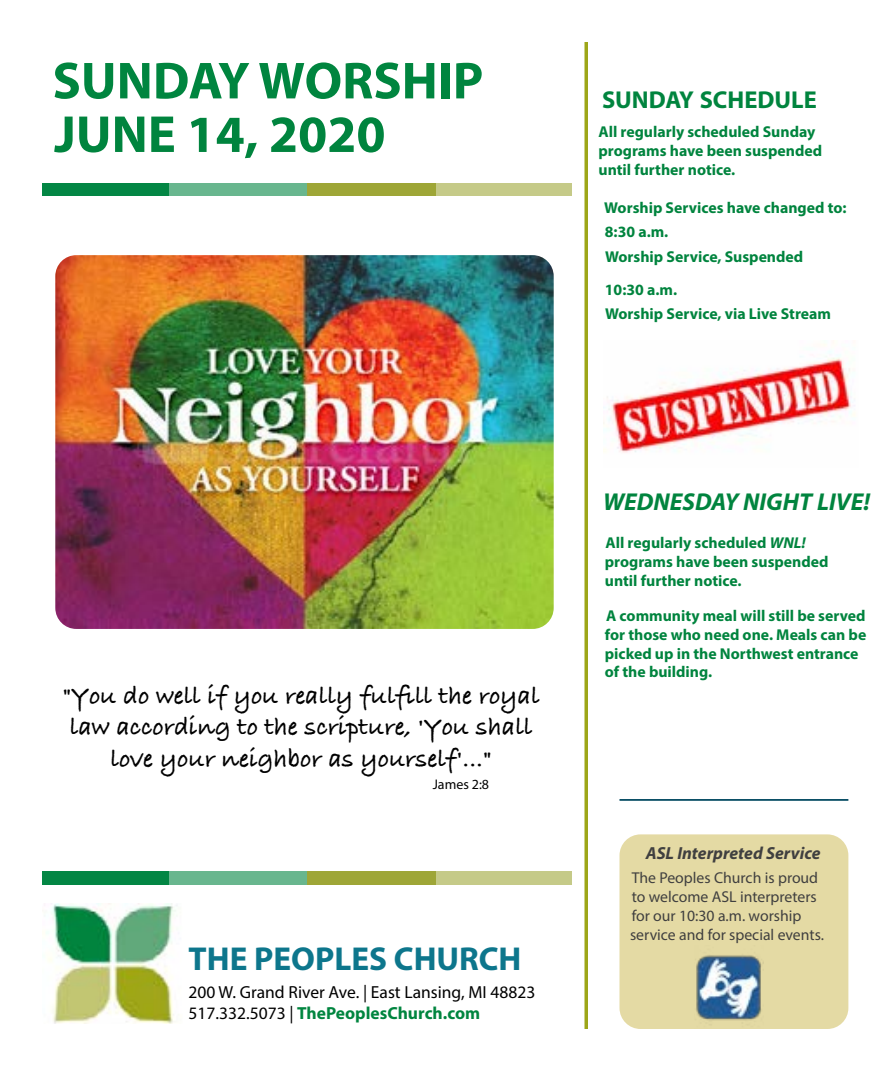
<style>
.page{position:relative;width:882px;height:1071px;background:#fff}
.page>*{position:absolute;margin:0;border:0;box-sizing:border-box;transform-origin:0 0}
.t1{font:700 52.5px "Myriad Pro";color:#00853f}
.t2{font:700 52.5px "Myriad Pro";color:#00843e}
.t3{font:700 33.25px "Myriad Pro";color:#0d768c}
.t4{font:700 26.25px/31.5px "Bradley Hand ITCTT";color:#000;text-align:center}
.t5{font:italic 700 24.5px "Myriad Pro";color:#00843e}
.t6{font:700 24.5px "Myriad Pro";color:#00843e}
.t7{font:17.5px/21px "Myriad Pro";color:#000}
.t8{font:italic 700 17.5px "Myriad Pro";color:#000}
.t9{font:700 15.75px/18.9px "Myriad Pro";color:#00843e}
.t10{font:15.75px/18.9px "Myriad Pro";color:#000}
.t11{font:14px "Myriad Pro";color:#000}
.s1{font-weight:700;color:#00853f}
.s2{font-style:italic}
</style>
<div class="page">
<svg style="left:584px;top:42px;width:4px;height:987px;background:#a9b135"></svg>
<img style="left:46px;top:903px;width:131px;height:121px">
<div style="left:42px;top:871px;width:129px;height:14px;background:#038644"></div>
<div style="left:436px;top:871px;width:136px;height:14px;background:#c5ca88"></div>
<div style="left:169px;top:871px;width:138px;height:14px;background:#68b68e"></div>
<div style="left:307px;top:871px;width:129px;height:14px;background:#9ea637"></div>
<div style="left:42px;top:184px;width:129px;height:12px;background:#038644"></div>
<div style="left:436px;top:184px;width:136px;height:12px;background:#c5ca88"></div>
<div style="left:169px;top:184px;width:138px;height:12px;background:#68b68e"></div>
<div style="left:307px;top:184px;width:129px;height:12px;background:#9ea637"></div>
<div style="left:620px;top:834px;width:228px;height:195px;background:#e4daa4;border-radius:21px"></div>
<img style="left:696px;top:955px;width:65px;height:66px">
<hr style="left:620px;top:799px;width:228px;height:2px;background:#004860">
<img style="left:603px;top:344px;width:252px;height:109px">
<img style="left:55px;top:255px;width:499px;height:374px">
<h1 class="t1" style="left:52px;top:46px;width:432px">SUNDAY WORSHIP</h1>
<h1 class="t2" style="left:54px;top:100px;width:333px">JUNE 14, 2020</h1>
<h3 class="t6" style="left:602px;top:83px;width:216px">SUNDAY SCHEDULE</h3>
<p class="t9" style="left:598px;top:122px;width:225px">All regularly scheduled Sunday programs have been suspended until further notice.</p>
<p class="t9" style="left:604px;top:195px;width:244px;line-height:24.5px">Worship Services have changed to:<br>8:30 a.m.<br>Worship Service, Suspended</p>
<p class="t9" style="left:605px;top:277px;width:228px;line-height:24.5px">10:30 a.m.<br>Worship Service, via Live Stream</p>
<h3 class="t4" style="left:63px;top:679px;width:478px">"You do well if you really fulfill the royal law according to the scripture, 'You shall love your neighbor as yourself'..."</h3>
<p class="t11" style="left:433px;top:776px;width:58px">James 2:8</p>
<h2 class="t3" style="left:189px;top:937px;width:334px">THE PEOPLES CHURCH</h2>
<p class="t7" style="left:189px;top:981px;width:348px">200 W. Grand River Ave. | East Lansing, MI 48823<br>517.332.5073 | <span class="s1">ThePeoplesChurch.com</span></p>
<h3 class="t5" style="left:603px;top:486px;width:269px">WEDNESDAY NIGHT LIVE!</h3>
<p class="t9" style="left:605px;top:533px;width:225px">All regularly scheduled <span class="s2">WNL! </span>programs have been suspended until further notice.</p>
<p class="t9" style="left:605px;top:605px;width:263px">A community meal will still be served for those who need one. Meals can be picked up in the Northwest entrance of the building.</p>
<p class="t8" style="left:646px;top:842px;width:176px">ASL Interpreted Service</p>
<p class="t10" style="left:630px;top:869px;width:196px">The Peoples Church is proud to welcome ASL interpreters for our 10:30 a.m. worship service and for special events.</p>
</div>
